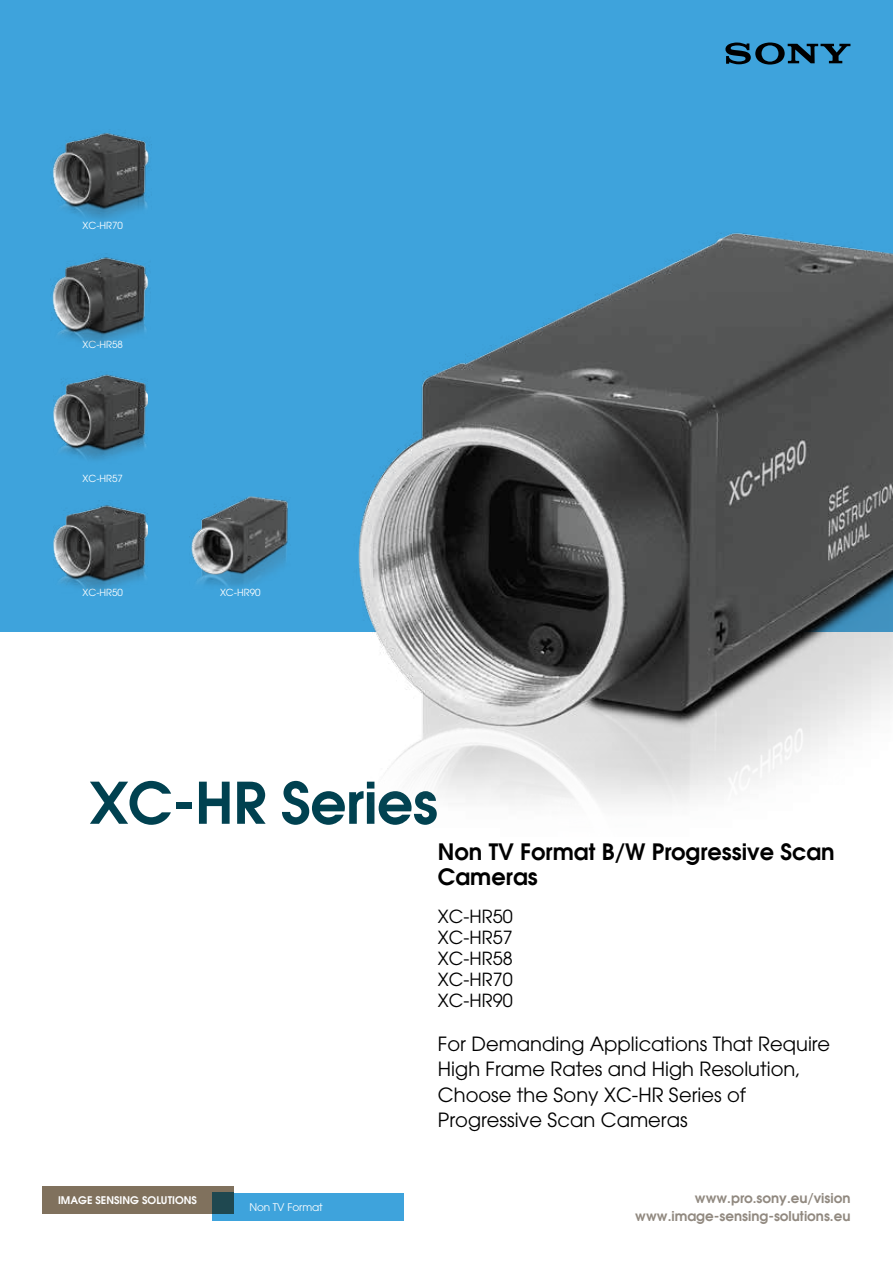
<style>
.page{position:relative;width:893px;height:1263px;background:#fff}
.page>*{position:absolute;margin:0;border:0;box-sizing:border-box;transform-origin:0 0}
.t1{font:600 57px "Avant Garde";letter-spacing:-.01em;color:#004150}
.t2{font:600 22.5px/25.5px "Avant Garde";color:#000}
.t3{font:19.5px/25.5px "ITC Avant Garde Pro";color:#000}
.t4{font:18px/21px "ITC Avant Garde Pro";color:#000;text-align:justify}
.t5{font:600 13.5px/18px "Avant Garde";color:#918980;text-align:right}
.t6{font:600 10.5px "Avant Garde";color:#fff}
.t7{font:10.5px "ITC Avant Garde Pro";letter-spacing:-.01em;color:#fff}
.t8{font:9.75px "ITC Avant Garde Pro";color:#fff}
</style>
<div class="page">
<div style="left:0;top:0;width:893px;height:631px;background:#3ea3dc"></div>
<svg style="left:725px;top:43px;width:125px;height:22px"></svg>
<div style="left:213px;top:1193px;width:191px;height:27px;background:#3ea3dc"></div>
<div style="left:43px;top:1186px;width:191px;height:28px;background:#80715d"></div>
<div style="left:213px;top:1193px;width:21px;height:21px;background:#1f4850"></div>
<img style="left:54px;top:505px;width:94px;height:86px">
<img style="left:54px;top:374px;width:94px;height:86px">
<img style="left:51px;top:253px;width:98px;height:91px">
<img style="left:51px;top:133px;width:99px;height:86px">
<img style="left:191px;top:496px;width:97px;height:90px">
<img style="left:347px;top:232px;width:546px;height:572px">
<p class="t8" style="left:83px;top:220px;width:42px">XC-HR70</p>
<p class="t8" style="left:83px;top:338px;width:42px">XC-HR58</p>
<p class="t8" style="left:83px;top:472px;width:42px">XC-HR57</p>
<p class="t8" style="left:83px;top:586px;width:42px">XC-HR50</p>
<p class="t8" style="left:220px;top:587px;width:42px">XC-HR90</p>
<h1 class="t1" style="left:90px;top:765px;width:350px">XC-HR Series</h1>
<p class="t6" style="left:58px;top:1194px;width:141px">IMAGE SENSING SOLUTIONS</p>
<p class="t7" style="left:249px;top:1200px;width:75px">Non TV Format</p>
<p class="t2" style="left:438px;top:838px;width:398px">Non TV Format B/W Progressive Scan<br>Cameras</p>
<p class="t4" style="left:438px;top:906px;width:76px">XC-HR50<br>XC-HR57<br>XC-HR58<br>XC-HR70<br>XC-HR90</p>
<p class="t3" style="left:438px;top:1030px;width:394px">For Demanding Applications That Require High Frame Rates and High Resolution, Choose the Sony XC-HR Series of Progressive Scan Cameras</p>
<p class="t5" style="left:635px;top:1189px;width:217px">www.pro.sony.eu/vision www.image-sensing-solutions.eu</p>
</div>
